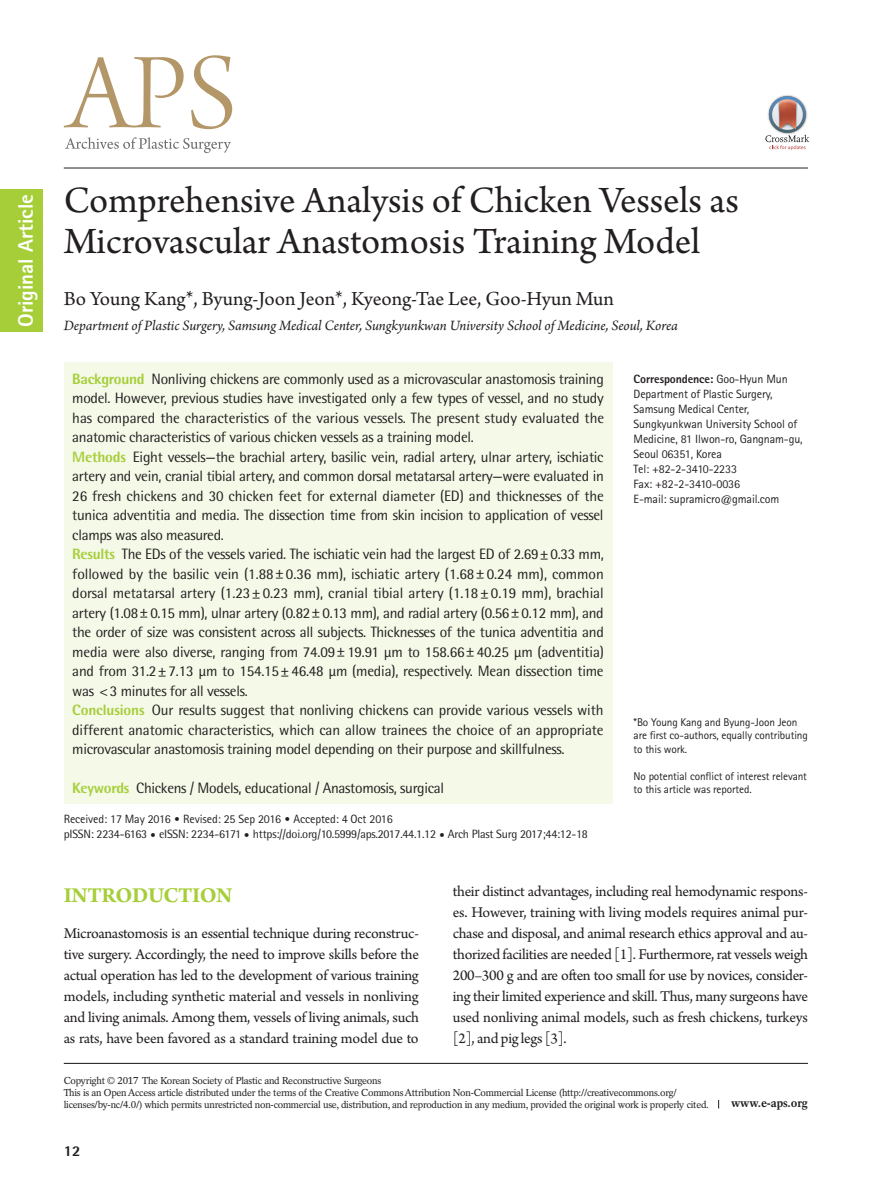
<style>
.page{position:relative;width:893px;height:1191px;background:#fff}
.page>*{position:absolute;margin:0;border:0;box-sizing:border-box;transform-origin:0 0}
.제목{font:39px/41px "Arno Pro";color:#231f20}
.대제목{font:700 22.5px "Arno Pro";letter-spacing:-.02em;color:#a6ce39}
.저자{font:21px "Arno Pro";letter-spacing:-.005em;color:#231f20}
.t1{font:800 21px "Rotis Sans Serif Std";color:#fff}
.본문_0{font:15.75px/21px "Arno Pro";letter-spacing:-.015em;color:#231f20;text-align:justify}
.초록{font:15px/19.5px "Rotis Semi Sans Std";letter-spacing:-.02em;color:#231f20;text-align:justify}
.소속{font:italic 15px "Arno Pro";letter-spacing:-.005em;color:#231f20}
.t2{font:800 15px "Rotis Semi Sans Std";color:#231f20}
.교신저자{font:12px/15px "Rotis Sans Serif Std";letter-spacing:-.01em;color:#231f20}
.t3{font:12px "Rotis Semi Sans Std";letter-spacing:-.02em;color:#231f20}
.교신저자-2{font:800 12px "Rotis Sans Serif Std";letter-spacing:-.01em;color:#231f20}
.t4{font:700 12px "Rotation LT Std";letter-spacing:-.01em;color:#231f20}
.교신저자밑각주{font:11.25px/13.5px "Rotis Sans Serif Std";letter-spacing:-.01em;color:#231f20}
.t5{font:10.05px/12px "Rotation LT Std";letter-spacing:-.025em;color:#231f20}
.s1{font-weight:800;color:#a6ce39}
.s2{font-weight:400}
.s3{font-family:"DIN Pro";font-weight:300}
</style>
<div class="page">
<hr style="left:64px;top:1062px;width:744px;height:2px;background:#231f20">
<hr style="left:64px;top:168px;width:744px;height:1px;background:#231f20">
<svg style="left:64px;top:55px;width:168px;height:74px"></svg>
<svg style="left:65px;top:137px;width:166px;height:16px"></svg>
<div style="left:0;top:189px;width:43px;height:143px;background:#a6ce39"></div>
<div style="left:64px;top:362px;width:548px;height:442px;background:#f4f9e8"></div>
<svg style="left:765px;top:96px;width:44px;height:54px"></svg>
<h3 class="t1" style="left:12px;top:327px;width:134px;rotate:-90deg">Original Article</h3>
<p class="제목" style="left:64px;top:182px;width:676px">Comprehensive Analysis of Chicken Vessels as<br>Microvascular Anastomosis Training Model</p>
<p class="저자" style="left:64px;top:287px;width:552px">Bo Young Kang*, Byung-Joon Jeon*, Kyeong-Tae Lee, Goo-Hyun Mun</p>
<p class="소속" style="left:64px;top:317px;width:616px">Department of Plastic Surgery, Samsung Medical Center, Sungkyunkwan University School of Medicine, Seoul, Korea</p>
<p class="초록" style="left:72px;top:369px;width:533px"><span class="s1">Background</span> Nonliving chickens are commonly used as a microvascular anastomosis training model. However, previous studies have investigated only a few types of vessel, and no study has compared the characteristics of the various vessels. The present study evaluated the anatomic characteristics of various chicken vessels as a training model.</p>
<p class="초록" style="left:72px;top:447px;width:533px"><span class="s1">Methods</span> Eight vessels—the brachial artery, basilic vein, radial artery, ulnar artery, ischiatic artery and vein, cranial tibial artery, and common dorsal metatarsal artery—were evaluated in 26 fresh chickens and 30 chicken feet for external diameter (ED) and thicknesses of the tunica adventitia and media. The dissection time from skin incision to application of vessel clamps was also measured.</p>
<p class="초록" style="left:72px;top:544px;width:533px"><span class="s1">Results</span> The EDs of the vessels varied. The ischiatic vein had the largest ED of 2.69±0.33 mm, followed by the basilic vein (1.88±0.36 mm), ischiatic artery (1.68±0.24 mm), common dorsal metatarsal artery (1.23±0.23 mm), cranial tibial artery (1.18±0.19 mm), brachial artery (1.08±0.15 mm), ulnar artery (0.82±0.13 mm), and radial artery (0.56±0.12 mm), and the order of size was consistent across all subjects. Thicknesses of the tunica adventitia and media were also diverse, ranging from 74.09±19.91 μm to 158.66±40.25 μm (adventitia) and from 31.2±7.13 μm to 154.15±46.48 μm (media), respectively. Mean dissection time was &lt;3 minutes for all vessels.</p>
<p class="초록" style="left:72px;top:700px;width:533px"><span class="s1">Conclusions</span> Our results suggest that nonliving chickens can provide various vessels with different anatomic characteristics, which can allow trainees the choice of an appropriate microvascular anastomosis training model depending on their purpose and skillfulness.</p>
<p class="초록" style="left:72px;top:778px;width:373px"><span class="s1">Keywords</span> Chickens / Models, educational / Anastomosis, surgical</p>
<p class="교신저자-2" style="left:634px;top:371px;width:156px">Correspondence: <span class="s2">Goo-Hyun Mun</span></p>
<p class="교신저자" style="left:634px;top:386px;width:171px">Department of Plastic Surgery,<br>Samsung Medical Center,<br>Sungkyunkwan University School of<br>Medicine, 81 Ilwon-ro, Gangnam-gu,<br>Seoul 06351, Korea</p>
<p class="교신저자" style="left:634px;top:461px;width:105px">Tel: +82-2-3410-2233</p>
<p class="교신저자" style="left:634px;top:476px;width:108px">Fax: +82-2-3410-0036</p>
<p class="교신저자" style="left:634px;top:491px;width:147px">E-mail: supramicro@gmail.com</p>
<p class="교신저자밑각주" style="left:634px;top:715px;width:176px">*Bo Young Kang and Byung-Joon Jeon are first co-authors, equally contributing to this work.</p>
<p class="교신저자밑각주" style="left:634px;top:769px;width:175px">No potential conflict of interest relevant to this article was reported.</p>
<p class="교신저자" style="left:64px;top:811px;width:330px">Received: 17 May 2016 <span class="s3">•</span> Revised: 25 Sep 2016 <span class="s3">•</span> Accepted: 4 Oct 2016</p>
<p class="t3" style="left:64px;top:827px;width:526px">pISSN: 2234-6163 <span class="s3">•</span> eISSN: 2234-6171 <span class="s3">•</span> https://doi.org/10.5999/aps.2017.44.1.12 <span class="s3">•</span> Arch Plast Surg 2017;44:12-18</p>
<p class="대제목" style="left:64px;top:882px;width:170px">INTRODUCTION</p>
<p class="본문_0" style="left:64px;top:924px;width:357px">Microanastomosis is an essential technique during reconstruc&shy;tive surgery. Accordingly, the need to improve skills before the actual operation has led to the development of various training models, including synthetic material and vessels in nonliving and living animals. Among them, vessels of living animals, such as rats, have been favored as a standard training model due to</p>
<p class="본문_0" style="left:453px;top:882px;width:357px">their distinct advantages, including real hemodynamic respons&shy;es. However, training with living models requires animal pur&shy;chase and disposal, and animal research ethics approval and au&shy;thorized facilities are needed [1]. Furthermore, rat vessels weigh 200–300 g and are often too small for use by novices, consider&shy;ing their limited experience and skill. Thus, many surgeons have used nonliving animal models, such as fresh chickens, turkeys [2], and pig legs [3].</p>
<p class="t5" style="left:64px;top:1074px;width:319px">Copyright © 2017 The Korean Society of Plastic and Reconstructive Surgeons</p>
<p class="t5" style="left:64px;top:1086px;width:647px">This is an Open Access article distributed under the terms of the Creative Commons Attribution Non-Commercial License (http://creativecommons.org/ licenses/by-nc/4.0/) which permits unrestricted non-commercial use, distribution, and reproduction in any medium, provided the original work is properly cited.</p>
<p class="t2" style="left:64px;top:1141px;width:18px">12</p>
<p class="t4" style="left:731px;top:1096px;width:78px">www.e-aps.org</p>
</div>
